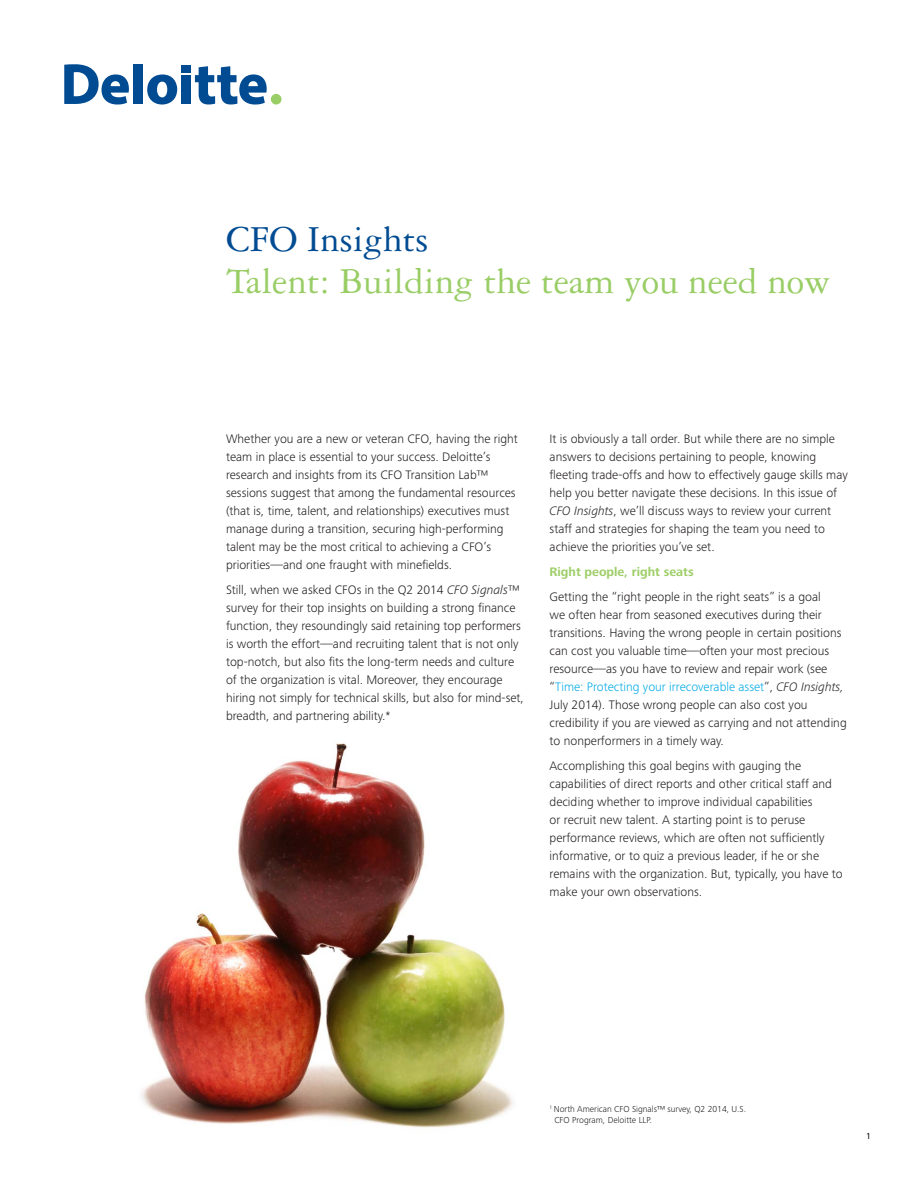
<style>
.page{position:relative;width:918px;height:1188px;background:#fff}
.page>*{position:absolute;margin:0;border:0;box-sizing:border-box;transform-origin:0 0}
.CI_head{font:39px "Garamond 3 LT Std";color:#99cd65}
.CI_head-2{font:39px "Garamond 3 LT Std";color:#014b92}
.t1{font:300 12.75px/18px "Frutiger Next Pro";color:#231f20}
.t2{font:700 12.75px "Frutiger Next Pro";color:#9dce66}
.t3{font:300 9px/10.8px "Frutiger Next Pro";color:#231f20}
.s1{font-style:italic}
.s2{color:#00abe7}
</style>
<div class="page">
<img style="left:141px;top:742px;width:372px;height:386px">
<div style="left:133px;top:65px;width:10px;height:39px;background:#014b92"></div>
<svg style="left:147px;top:75px;width:30px;height:30px"></svg>
<div style="left:181px;top:75px;width:10px;height:29px;background:#014b92"></div>
<div style="left:181px;top:65px;width:10px;height:7px;background:#014b92"></div>
<svg style="left:195px;top:66px;width:72px;height:39px"></svg>
<div style="left:271px;top:94px;width:10px;height:11px;background:#99cd65;border-radius:50%"></div>
<svg style="left:64px;top:64px;width:65px;height:41px"></svg>
<p class="CI_head-2" style="left:226px;top:219px;width:204px">CFO Insights</p>
<p class="CI_head" style="left:226px;top:261px;width:606px">Talent: Building the team you need now</p>
<p class="t1" style="left:226px;top:430px;width:293px">Whether you are a new or veteran CFO, having the right team in place is essential to your success. Deloitte’s research and insights from its CFO Transition Lab™ sessions suggest that among the fundamental resources (that is, time, talent, and relationships) executives must manage during a transition, securing high-performing talent may be the most critical to achieving a CFO’s priorities—and one fraught with minefields.</p>
<p class="t1" style="left:226px;top:581px;width:299px">Still, when we asked CFOs in the Q2 2014 <span class="s1">CFO Signals™ </span>survey for their top insights on building a strong finance function, they resoundingly said retaining top performers is worth the effort—and recruiting talent that is not only top-notch, but also fits the long-term needs and culture of the organization is vital. Moreover, they encourage hiring not simply for technical skills, but also for mind-set, breadth, and partnering ability.*</p>
<p class="t1" style="left:550px;top:430px;width:300px">It is obviously a tall order. But while there are no simple answers to decisions pertaining to people, knowing fleeting trade-offs and how to effectively gauge skills may help you better navigate these decisions. In this issue of <span class="s1">CFO Insights</span>, we’ll discuss ways to review your current staff and strategies for shaping the team you need to achieve the priorities you’ve set.</p>
<p class="t2" style="left:550px;top:564px;width:146px">Right people, right seats</p>
<p class="t1" style="left:550px;top:588px;width:299px">Getting the “right people in the right seats” is a goal<br>we often hear from seasoned executives during their transitions. Having the wrong people in certain positions can cost you valuable time—often your most precious resource—as you have to review and repair work (see “<span class="s2">Time: Protecting your irrecoverable asset</span>”, <span class="s1">CFO Insights, </span>July 2014). Those wrong people can also cost you credibility if you are viewed as carrying and not attending to nonperformers in a timely way.</p>
<p class="t1" style="left:550px;top:757px;width:295px">Accomplishing this goal begins with gauging the capabilities of direct reports and other critical staff and deciding whether to improve individual capabilities<br>or recruit new talent. A starting point is to peruse performance reviews, which are often not sufficiently informative, or to quiz a previous leader, if he or she remains with the organization. But, typically, you have to make your own observations.</p>
<p class="t3" style="left:554px;top:1103px;width:193px;text-indent:-5px"><sup>1</sup> North American CFO Signals™ survey, Q2 2014, U.S.<br>CFO Program, Deloitte LLP.</p>
<p class="t3" style="left:866px;top:1130px;width:6px">1</p>
</div>
